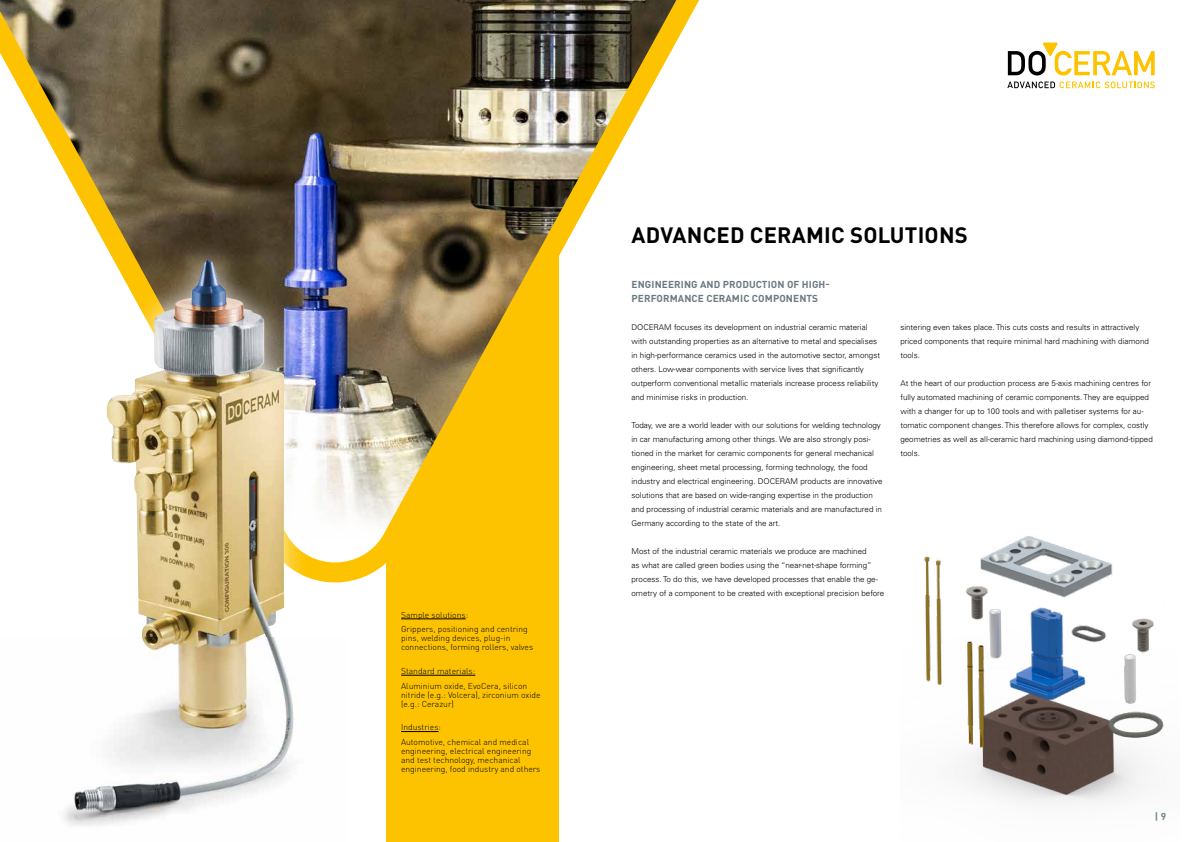
<style>
.page{position:relative;width:1191px;height:842px;background:#fff}
.page>*{position:absolute;margin:0;border:0;box-sizing:border-box;transform-origin:0 0}
.t1{font:700 22px "DIN Pro";letter-spacing:.01em;color:#000}
.t2{font:700 10px/14px "DIN Pro";letter-spacing:.01em;color:#6b7a82}
.t3{font:300 8.5px/9px "DIN Pro";color:#000}
.t4{font:300 8px/14px "Univers LT Std";color:#000}
</style>
<div class="page">
<div style="left:386px;top:234px;width:172px;height:608px;background:#fdc300"></div>
<img style="left:0;top:0;width:699px;height:583px">
<svg style="left:1007px;top:81px;width:148px;height:7px"></svg>
<svg style="left:1007px;top:43px;width:147px;height:32px"></svg>
<hr style="left:401px;top:619px;width:65px;height:1px;background:#000">
<hr style="left:401px;top:675px;width:74px;height:1px;background:#000">
<hr style="left:401px;top:731px;width:37px;height:1px;background:#000">
<div style="left:82px;top:236px;width:228px;height:428px;background:#fff;opacity:.75"></div>
<img style="left:107px;top:260px;width:177px;height:378px">
<img style="left:63px;top:638px;width:247px;height:188px">
<img style="left:924px;top:536px;width:240px;height:266px">
<p class="t3" style="left:401px;top:607px;width:128px;line-height:14.7px">Sample solutions:<br>Grippers, positioning and centring</p>
<p class="t3" style="left:401px;top:633px;width:134px">pins, welding devices, plug-in connections, forming rollers, valves</p>
<p class="t3" style="left:401px;top:663px;width:128px;line-height:14.7px">Standard materials:<br>Aluminium oxide, EvoCera, silicon</p>
<p class="t3" style="left:401px;top:689px;width:141px">nitride (e.g.: Volcera), zirconium oxide (e.g.: Cerazur)</p>
<p class="t3" style="left:401px;top:719px;width:129px;line-height:14.7px">Industries:<br>Automotive, chemical and medical</p>
<p class="t3" style="left:401px;top:746px;width:141px">engineering, electrical engineering and test technology, mechanical engineering, food industry and others</p>
<h1 class="t1" style="left:631px;top:218px;width:338px">ADVANCED CERAMIC SOLUTIONS</h1>
<p class="t2" style="left:631px;top:277px;width:200px">ENGINEERING AND PRODUCTION OF HIGH-<br>PERFORMANCE CERAMIC COMPONENTS</p>
<p class="t4" style="left:631px;top:320px;width:250px">DOCERAM focuses its development on industrial ceramic material with outstanding properties as an alternative to metal and specialises in high-performance ceramics used in the automotive sector, amongst others. Low-wear components with service lives that significantly outperform conventional metallic materials increase process reliability and minimise risks in production.</p>
<p class="t4" style="left:631px;top:418px;width:253px">Today, we are a world leader with our solutions for welding technology in car manufacturing among other things. We are also strongly posi&shy;tioned in the market for ceramic components for general mechanical engineering, sheet metal processing, forming technology, the food industry and electrical engineering. DOCERAM products are innovative solutions that are based on wide-ranging expertise in the production and processing of industrial ceramic materials and are manufactured in Germany according to the state of the art.</p>
<p class="t4" style="left:631px;top:544px;width:254px">Most of the industrial ceramic materials we produce are machined<br>as what are called green bodies using the “near-net-shape forming” process. To do this, we have developed processes that enable the ge&shy;ometry of a component to be created with exceptional precision before</p>
<p class="t4" style="left:900px;top:320px;width:250px">sintering even takes place. This cuts costs and results in attractively priced components that require minimal hard machining with diamond tools.</p>
<p class="t4" style="left:900px;top:376px;width:254px">At the heart of our production process are 5-axis machining centres for fully automated machining of ceramic components. They are equipped with a changer for up to 100 tools and with palletiser systems for au&shy;tomatic component changes. This therefore allows for complex, costly geometries as well as all-ceramic hard machining using diamond-tipped tools.</p>
<p class="t2" style="left:1155px;top:809px;width:13px">| 9</p>
</div>
